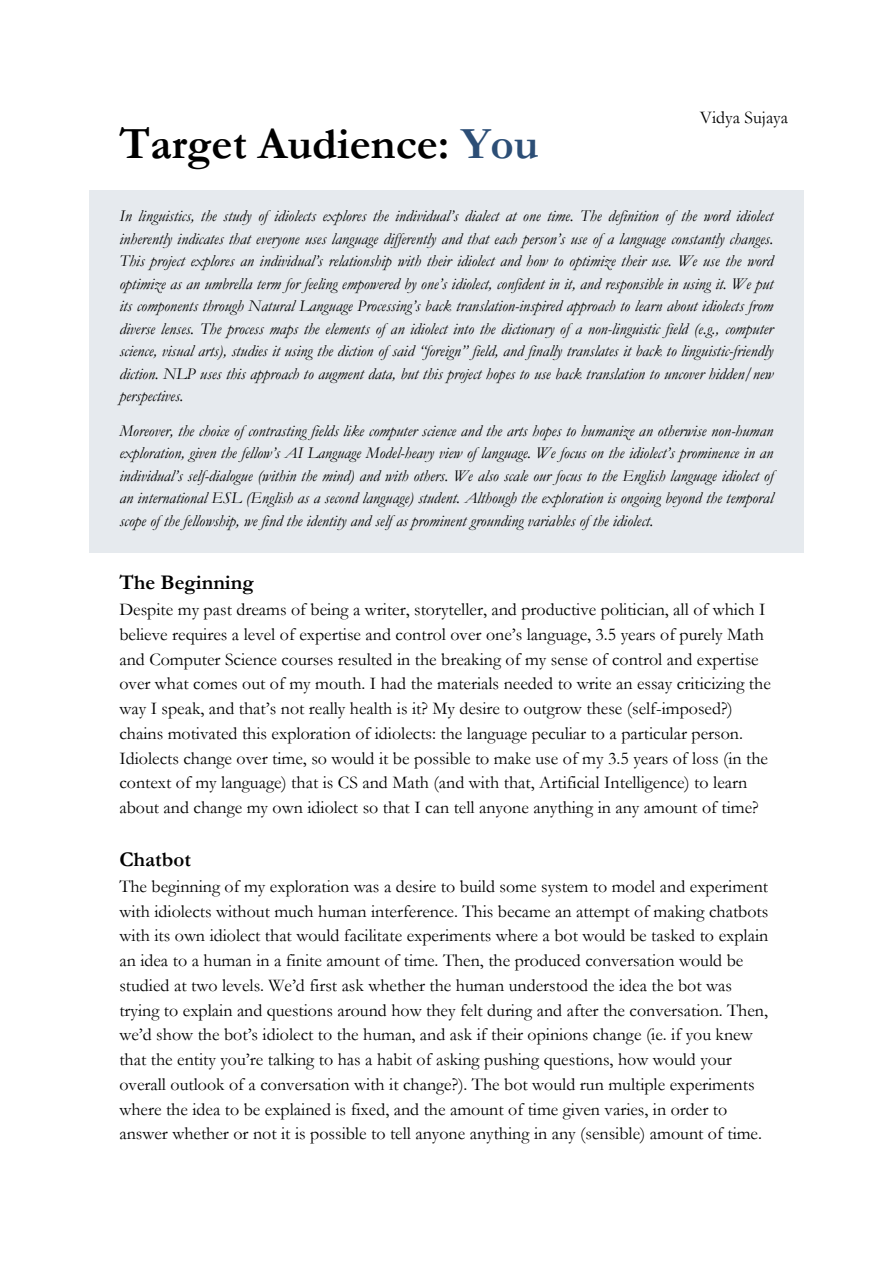
<style>
.page{position:relative;width:893px;height:1264px;background:#fff}
.page>*{position:absolute;margin:0;border:0;box-sizing:border-box;transform-origin:0 0}
.t1{font:700 45px "Garamond";color:#000}
.t2{font:700 21px "Garamond";color:#000}
.t3{font:18px/24.8px "Garamond";color:#000}
.t4{font:italic 16.5px/22.5px "Garamond";color:#000;text-align:justify}
.s1{color:#2c4e76}
</style>
<div class="page">
<div style="left:89px;top:191px;width:714px;height:362px;background:#e6eaee"></div>
<p class="t1" style="left:119px;top:119px;width:421px">Target Audience: <span class="s1">You</span></p>
<p class="t3" style="left:699px;top:105px;width:90px">Vidya Sujaya</p>
<p class="t4" style="left:119px;top:205px;width:655px">In linguistics, the study of idiolects explores the individual’s dialect at one time. The definition of the word idiolect inherently indicates that everyone uses language dif erently and that each person’s use of a language constantly changes.<br>This project explores an individual’s relationship with their idiolect and how to optimize their use. We use the word optimize as an umbrella term for feeling empowered by one’s idiolect, confident in it, and responsible in using it. We put its components through Natural Language Processing’s back translation-inspired approach to learn about idiolects from diverse lenses. The process maps the elements of an idiolect into the dictionary of a non-linguistic field (e.g., computer science, visual arts), studies it using the diction of said “foreign” field, and finally translates it back to linguistic-friendly diction. NLP uses this approach to augment data, but this project hopes to use back translation to uncover hidden/new perspectives.</p>
<p class="t4" style="left:119px;top:419px;width:655px">Moreover, the choice of contrasting fields like computer science and the arts hopes to humanize an otherwise non-human exploration, given the fellow’s AI Language Model-heavy view of language. We focus on the idiolect’s prominence in an individual’s self-dialogue (within the mind) and with others. We also scale our focus to the English language idiolect of an international ESL (English as a second language) student. Although the exploration is ongoing beyond the temporal scope of the fellowship, we find the identity and self as prominent grounding variables of the idiolect.</p>
<p class="t2" style="left:119px;top:571px;width:136px">The Beginning</p>
<p class="t3" style="left:119px;top:597px;width:653px">Despite my past dreams of being a writer, storyteller, and productive politician, all of which I believe requires a level of expertise and control over one’s language, 3.5 years of purely Math and Computer Science courses resulted in the breaking of my sense of control and expertise over what comes out of my mouth. I had the materials needed to write an essay criticizing the way I speak, and that’s not really health is it? My desire to outgrow these (self-imposed?) chains motivated this exploration of idiolects: the language peculiar to a particular person.<br>Idiolects change over time, so would it be possible to make use of my 3.5 years of loss (in the context of my language) that is CS and Math (and with that, Artificial Intelligence) to learn about and change my own idiolect so that I can tell anyone anything in any amount of time?</p>
<p class="t2" style="left:119px;top:847px;width:73px">Chatbot</p>
<p class="t3" style="left:119px;top:874px;width:650px">The beginning of my exploration was a desire to build some system to model and experiment with idiolects without much human interference. This became an attempt of making chatbots with its own idiolect that would facilitate experiments where a bot would be tasked to explain an idea to a human in a finite amount of time. Then, the produced conversation would be studied at two levels. We’d first ask whether the human understood the idea the bot was trying to explain and questions around how they felt during and after the conversation. Then, we’d show the bot’s idiolect to the human, and ask if their opinions change (ie. if you knew that the entity you’re talking to has a habit of asking pushing questions, how would your overall outlook of a conversation with it change?). The bot would run multiple experiments where the idea to be explained is fixed, and the amount of time given varies, in order to answer whether or not it is possible to tell anyone anything in any (sensible) amount of time.</p>
</div>
